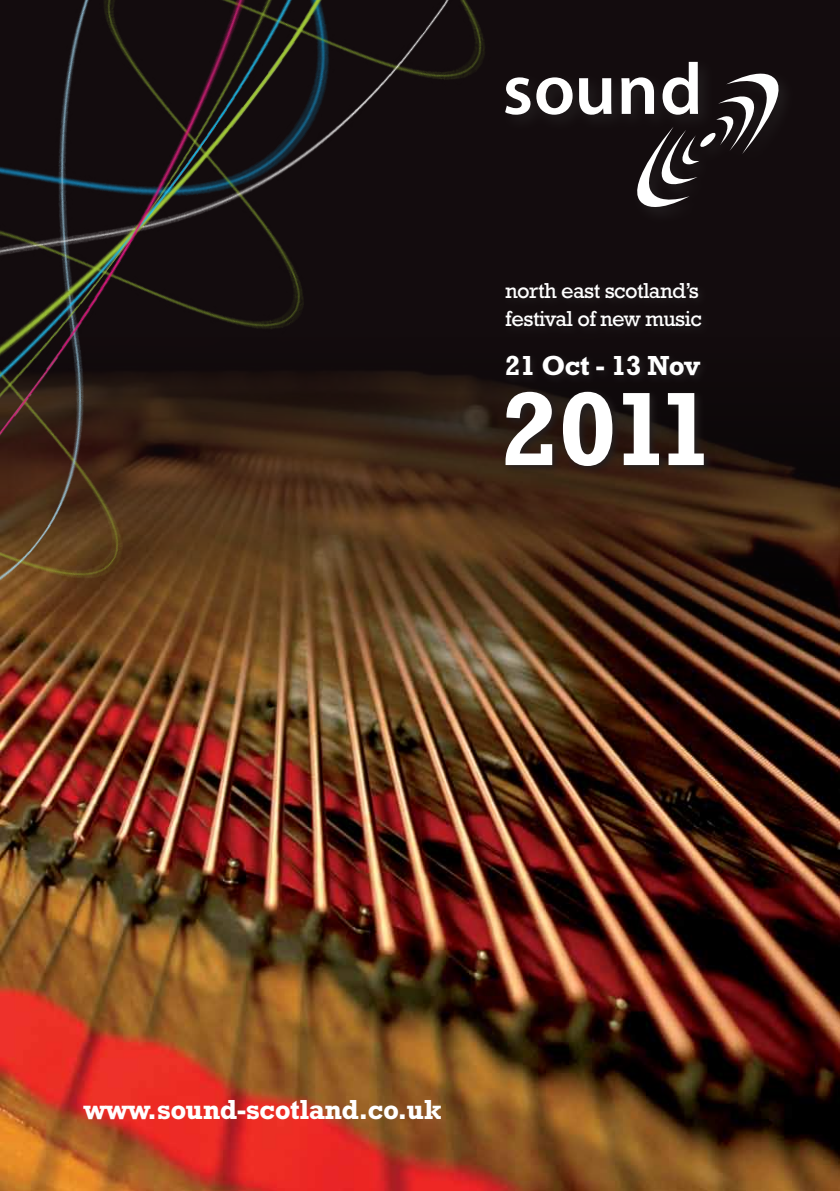
<style>
.page{position:relative;width:840px;height:1191px;background:#fff}
.page>*{position:absolute;margin:0;border:0;box-sizing:border-box;transform-origin:0 0}
.t1{font:700 106px "Rockwell";color:#fff}
.t2{font:700 28px "Rockwell";letter-spacing:-.02em;color:#fff}
.t3{font:22px/28px "Rockwell";letter-spacing:-.025em;color:#fff}
</style>
<div class="page">
<img style="left:0;top:0;width:839px;height:1191px">
<img style="left:0;top:0;width:567px;height:753px">
<div style="left:499px;top:56px;width:296px;height:168px;background:#130c0e"></div>
<svg style="left:505px;top:77px;width:25px;height:38px"></svg>
<svg style="left:536px;top:77px;width:36px;height:38px"></svg>
<svg style="left:579px;top:78px;width:32px;height:37px"></svg>
<svg style="left:621px;top:62px;width:162px;height:150px"></svg>
<div style="left:501px;top:278px;width:210px;height:58px;background:#150e10"></div>
<div style="left:501px;top:351px;width:208px;height:34px;background:#130e0f"></div>
<svg style="left:500px;top:387px;width:214px;height:88px;background:#231915"></svg>
<p class="t3" style="left:505px;top:276px;width:198px">north east scotland’s festival of new music</p>
<p class="t2" style="left:505px;top:349px;width:196px">21 Oct - 13 Nov</p>
<h1 class="t1" style="left:500px;top:367px;width:215px">2011</h1>
<p class="t2" style="left:83px;top:1093px;width:360px">www.sound-scotland.co.uk</p>
</div>
